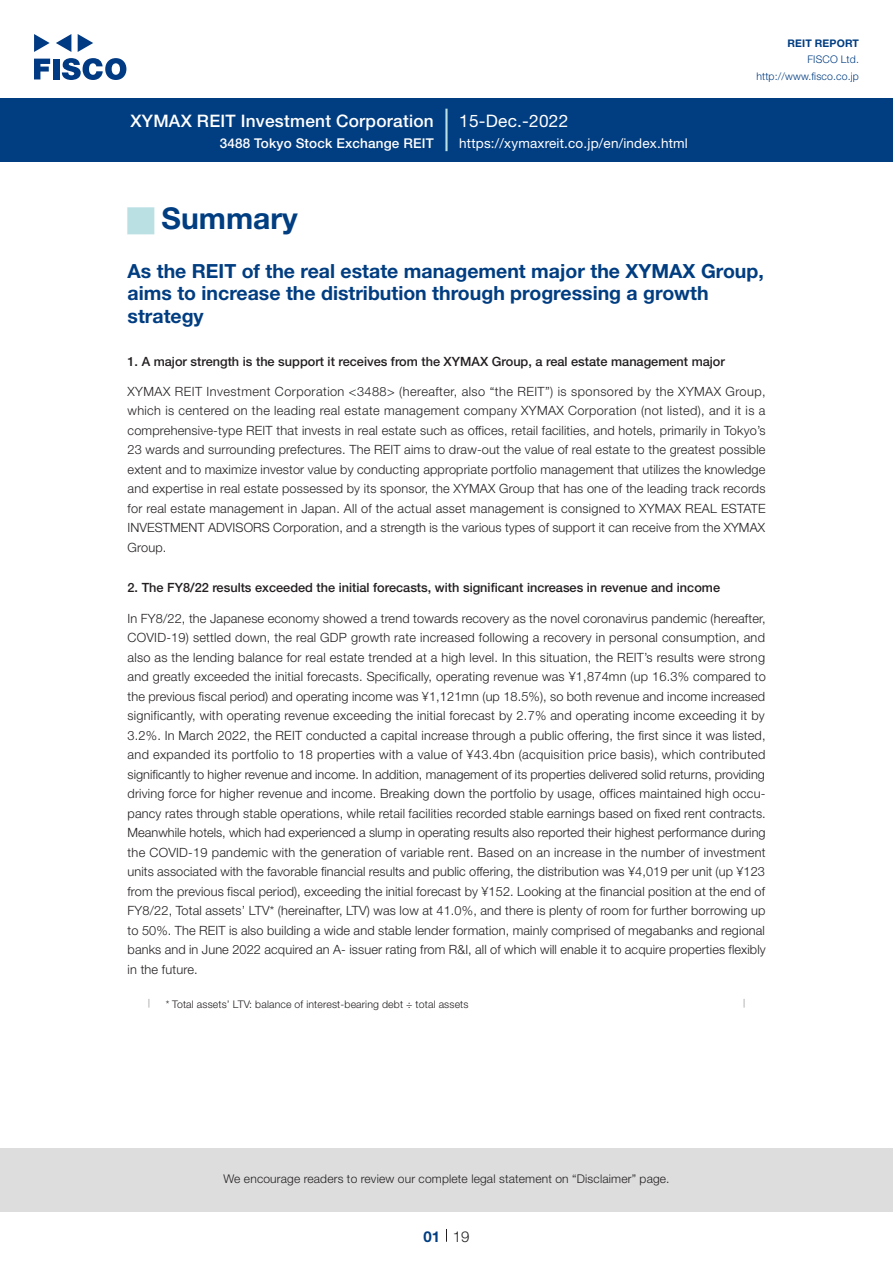
<style>
.page{position:relative;width:893px;height:1263px;background:#fff}
.page>*{position:absolute;margin:0;border:0;box-sizing:border-box;transform-origin:0 0}
.t1{font:700 30px "Helvetica Neue LT Std";color:#003d81}
.t2{font:27px "European Pi Std 1";color:#bbe0e3}
.t3{font:700 19.5px/22.5px "Helvetica Neue LT Std";color:#003d81}
.t4{font:500 17.25px "Helvetica Neue LT Std";letter-spacing:.015em;color:#fff}
.t5{font:17.25px "Helvetica Neue LT Std";letter-spacing:.015em;color:#fff}
.t6{font:300 15px "Helvetica Neue LT Std";color:#231f20}
.t7{font:700 15px "Helvetica Neue LT Std";color:#003d81}
.t8{font:13.5px "Helvetica Neue LT Std";letter-spacing:.015em;color:#fff}
.t9{font:500 13.5px "Helvetica Neue LT Std";letter-spacing:.015em;color:#fff}
.t10{font:300 12.75px/19.5px "Helvetica Neue LT Std";letter-spacing:.015em;color:#231f20;text-align:justify}
.t11{font:500 12.75px "Helvetica Neue LT Std";color:#231f20}
.t12{font:300 12px "Helvetica Neue LT Std";letter-spacing:.015em;color:#231f20}
.t13{font:300 10.5px "Helvetica Neue LT Std";letter-spacing:.015em;color:#231f20}
.t14{font:300 10.5px/16.5px "Helvetica Neue LT Std";letter-spacing:.015em;color:#003d81;text-align:right}
.t15{font:700 10.5px "Helvetica Neue LT Std";letter-spacing:.015em;color:#003d81}
</style>
<div class="page">
<div style="left:0;top:1148px;width:893px;height:64px;background:#ddd"></div>
<svg style="left:34px;top:59px;width:16px;height:20px"></svg>
<div style="left:53px;top:59px;width:6px;height:20px;background:#003a83"></div>
<svg style="left:62px;top:58px;width:64px;height:22px"></svg>
<svg style="left:34px;top:34px;width:16px;height:18px"></svg>
<svg style="left:78px;top:34px;width:15px;height:18px"></svg>
<svg style="left:56px;top:34px;width:15px;height:18px"></svg>
<div style="left:0;top:98px;width:893px;height:64px;background:#003d81"></div>
<hr style="left:445px;top:109px;width:3px;height:42px;background:#bbe0e3">
<svg style="left:446px;top:1229px;width:1px;height:13px"></svg>
<svg style="left:148px;top:999px;width:2px;height:8px"></svg>
<svg style="left:743px;top:999px;width:2px;height:8px"></svg>
<h3 class="t4" style="left:131px;top:110px;width:305px">XYMAX REIT Investment Corporation</h3>
<p class="t9" style="left:220px;top:135px;width:216px">3488 Tokyo Stock Exchange REIT</p>
<h3 class="t5" style="left:459px;top:110px;width:111px">15-Dec.-2022</h3>
<p class="t8" style="left:459px;top:135px;width:230px">https://xymaxreit.co j p. /en/index.html</p>
<p class="t15" style="left:787px;top:37px;width:73px">REIT REPORT</p>
<p class="t14" style="left:756px;top:51px;width:104px">FISCO Ltd. http://www.fisco.co j p.</p>
<h2 class="t2" style="left:128px;top:206px;width:28px">■</h2>
<h3 class="t3" style="left:128px;top:259px;width:638px">As the REIT of the real estate management major the XYMAX Group, aims to increase the distribution through progressing a growth strategy</h3>
<p class="t11" style="left:128px;top:354px;width:599px">1. A major strength is the support it receives from the XYMAX Group a, real estate management major</p>
<p class="t10" style="left:128px;top:381px;width:640px">XYMAX REIT Investment Corporation &lt;3488&gt; (hereafter, also “the REIT”) is sponsored by the XYMAX Group, which is centered on the leading real estate management company XYMAX Corporation (not listed ,) and isit a comprehensive-type REIT that invests in real estate such as offices, retail facilities, and hotels, primarily in Tokyo s’ 23 wards and surrounding prefectures. The REIT aims to draw-out the value of real estate to the greatest possible extent and to maximize investor value by conducting appropriate portfolio management that utilizes the knowledge and expertise in real estate possessed by its sponsor, the XYMAX Group that has one of the leading track records for real estate management in Japan. All of the actual asset management is consigned to XYMAX REAL ESTATE INVESTMENT ADVISORS Corporation, and a strength is the various types of support it can receive from the XYMAX Group.</p>
<p class="t11" style="left:128px;top:580px;width:594px">2. The FY8/22 results exceeded the initial forecasts, with significant increases in revenue and income</p>
<p class="t10" style="left:128px;top:608px;width:640px">In FY8/22, the Japanese economy showed a trend towards recovery as the novel coronavirus pandemic (hereafter, COVID-19) settled down, the real GDP growth rate increased following a recovery in personal consumption, and also as the lending balance for real estate trended at a high level In. this situation, the REIT s’ results were strong and greatly exceeded the initial forecasts. Specifically, operating revenue was ¥1,874mn (up 16.3% compared to the previous fiscal period) and operating income was ¥1,121mn (up 18.5% ,) so both revenue and income increased significantly, with operating revenue exceeding the initial forecast by 2.7% and operating income exceeding it by 3.2%. In March 2022, the REIT conducted a capital increase through a public offering, the first since it was listed, and expanded its portfolio to 18 properties with a value of ¥43.4bn (acquisition price basis ,) which contributed significantly to higher revenue and income In. addition, management of its properties delivered solid returns, providing</p>
<p class="t10" style="left:128px;top:803px;width:640px">pancy rates through stable operations, while retail facilities recorded stable earnings based on fixed rent contracts.</p>
<h1 class="t1" style="left:162px;top:200px;width:138px">Summary</h1>
<p class="t10" style="left:128px;top:783px;width:639px">driving force for higher revenue and income. Breaking down the portfolio by usage, offices maintained high occu-</p>
<p class="t10" style="left:128px;top:822px;width:640px">Meanwhile hotels, which had experienced a slump in operating results also reported their highest performance during the COVID-19 pandemic with the generation of variable rent. Based on an increase in the number of investment units associated with the favorable financial results and public offering, the distribution was ¥4,019 per unit (up ¥123 from the previous fiscal period ,) exceeding the initial forecast by ¥152. Looking at the financial position at the end of FY8/22, Total assets’ LTV* (hereinafter, LTV) was low at 41.0%, and there is plenty of room for further borrowing up to 50%. The REIT is also building a wide and stable lender formation, mainly comprised of megabanks and regional banks and in June 2022 acquired an A- issuer rating from R&amp; ,I all of which will enable toit acquire properties flexibly in the future.</p>
<p class="t13" style="left:166px;top:997px;width:304px">* Total assets’ LTV: balance of interest-bearing debt ÷ total assets</p>
<p class="t12" style="left:223px;top:1171px;width:448px">We encourage readers to review our complete legal statement on “Disclaimer” page.</p>
<p class="t7" style="left:423px;top:1227px;width:18px">01</p>
<p class="t6" style="left:453px;top:1227px;width:18px">19</p>
</div>
